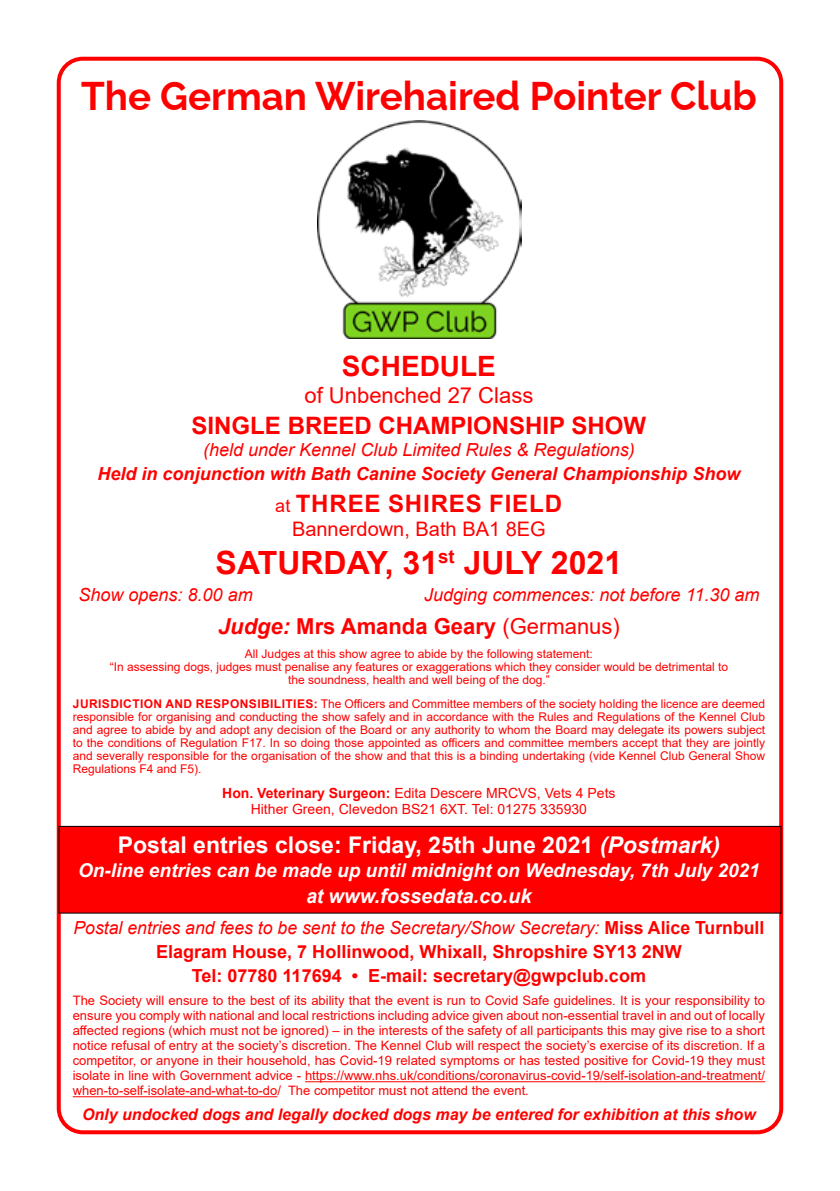
<style>
.page{position:relative;width:840px;height:1191px;background:#fff}
.page>*{position:absolute;margin:0;border:0;box-sizing:border-box;transform-origin:0 0}
.t1{font:100 40px "Raleway";color:#f00;scale:.96 1}
.t2{font:700 32px "Arial";color:#f00}
.t3{font:700 28px "Arial";color:#f00}
.t4{font:700 24px "Arial";color:#f00}
.t5{font:700 24px "Arial";letter-spacing:.035em;color:#f00}
.t6{font:700 23px "Arial";color:#fff}
.t7{font:700 22px "Arial";color:#f00}
.t8{font:22px "Arial";color:#f00}
.t9{font:20px "Arial";color:#f00}
.t10{font:italic 700 20px "Arial";color:#fff;scale:.95 1}
.t11{font:italic 700 19px "Arial";color:#fff}
.t12{font:700 18px/24px "Arial";color:#f00;text-align:center}
.t13{font:italic 18px "Arial";color:#f00}
.t14{font:italic 700 18px "Arial";color:#f00}
.t15{font:italic 700 16px "Arial";color:#f00}
.t16{font:14px/16px "Arial";color:#f00;text-align:center}
.t17{font:13px/15px "Arial";color:#f00;text-align:justify}
.t18{font:12px/13px "Arial";color:#f00;text-align:center}
.s1{font-weight:400;font-size:18px}
.s2{font-style:italic}
.s3{font-weight:400}
.s4{font-weight:700}
.s5{font-weight:400;font-style:italic}
</style>
<div class="page">
<div style="left:57px;top:57px;width:725px;height:1077px;border:4px solid #f00;border-radius:24px"></div>
<div style="left:59px;top:826px;width:721px;height:87px;background:#f00"></div>
<div style="left:59px;top:826px;width:721px;height:87px;border:1px solid #000"></div>
<hr style="left:305px;top:1081px;width:459px;height:1px;background:#f00">
<hr style="left:73px;top:1096px;width:204px;height:1px;background:#f00">
<img style="left:318px;top:121px;width:203px;height:217px">
<h1 class="t1" style="left:81px;top:64px;width:705px">The German Wirehaired Pointer Club</h1>
<h3 class="t3" style="left:341px;top:346px;width:155px">SCHEDULE</h3>
<h3 class="t8" style="left:304px;top:380px;width:230px">of Unbenched 27 Class</h3>
<h3 class="t4" style="left:191px;top:409px;width:456px">SINGLE BREED CHAMPIONSHIP SHOW</h3>
<h3 class="t13" style="left:203px;top:438px;width:433px">(held under Kennel Club Limited Rules &amp; Regulations)</h3>
<h3 class="t14" style="left:97px;top:462px;width:644px">Held in conjunction with Bath Canine Society General Championship Show</h3>
<h3 class="t5" style="left:275px;top:487px;width:288px"><span class="s1">at</span> THREE SHIRES FIELD</h3>
<h3 class="t9" style="left:292px;top:515px;width:255px">Bannerdown, Bath BA1 8EG</h3>
<h2 class="t2" style="left:215px;top:540px;width:408px">SATURDAY, 31<sup>st</sup> JULY 2021</h2>
<h3 class="t13" style="left:78px;top:583px;width:176px">Show opens: 8.00 am</h3>
<h3 class="t13" style="left:424px;top:583px;width:336px">Judging commences: not before 11.30 am</h3>
<h3 class="t7" style="left:218px;top:610px;width:403px"><span class="s2">Judge:</span> Mrs Amanda Geary <span class="s3">(Germanus)</span></h3>
<p class="t18" style="left:110px;top:647px;width:619px">All Judges at this show agree to abide by the following statement:<br>“In assessing dogs, judges must penalise any features or exaggerations which they consider would be detrimental to the soundness, health and well being of the dog.”</p>
<p class="t18" style="left:73px;top:697px;width:693px;text-align:justify"><span class="s4">JURISDICTION AND RESPONSIBILITIES:</span> The Officers and Committee members of the society holding the licence are deemed responsible for organising and conducting the show safely and in accordance with the Rules and Regulations of the Kennel Club and agree to abide by and adopt any decision of the Board or any authority to whom the Board may delegate its powers subject to the conditions of Regulation F17. In so doing those appointed as officers and committee members accept that they are jointly and severally responsible for the organisation of the show and that this is a binding undertaking (vide Kennel Club General Show Regulations F4 and F5).</p>
<p class="t16" style="left:222px;top:784px;width:394px"><span class="s4">Hon. Veterinary Surgeon:</span> Edita Descere MRCVS, Vets 4 Pets<br>Hither Green, Clevedon BS21 6XT. Tel: 01275 335930</p>
<h3 class="t6" style="left:118px;top:828px;width:603px">Postal entries close: Friday, 25th June 2021 <span class="s2">(Postmark)</span></h3>
<h3 class="t11" style="left:78px;top:858px;width:682px">On-line entries can be made up until midnight on Wednesday, 7th July 2021</h3>
<h3 class="t10" style="left:306px;top:882px;width:238px">at www.fossedata.co.uk</h3>
<h3 class="t12" style="left:73px;top:915px;width:692px"><span class="s5">Postal entries and fees to be sent to the Secretary/Show Secretary:</span> Miss Alice Turnbull<br>Elagram House, 7 Hollinwood, Whixall, Shropshire SY13 2NW<br>Tel: 07780 117694 • E-mail: secretary@gwpclub.com</h3>
<p class="t17" style="left:73px;top:993px;width:693px">The Society will ensure to the best of its ability that the event is run to Covid Safe guidelines. It is your responsibility to ensure you comply with national and local restrictions including advice given about non-essential travel in and out of locally affected regions (which must not be ignored) – in the interests of the safety of all participants this may give rise to a short notice refusal of entry at the society’s discretion. The Kennel Club will respect the society’s exercise of its discretion. If a competitor, or anyone in their household, has Covid-19 related symptoms or has tested positive for Covid-19 they must isolate in line with Government advice - https://www.nhs.uk/conditions/coronavirus-covid-19/self-isolation-and-treatment/ when-to-self-isolate-and-what-to-do/ The competitor must not attend the event.</p>
<h3 class="t15" style="left:82px;top:1104px;width:675px">Only undocked dogs and legally docked dogs may be entered for exhibition at this show</h3>
</div>
